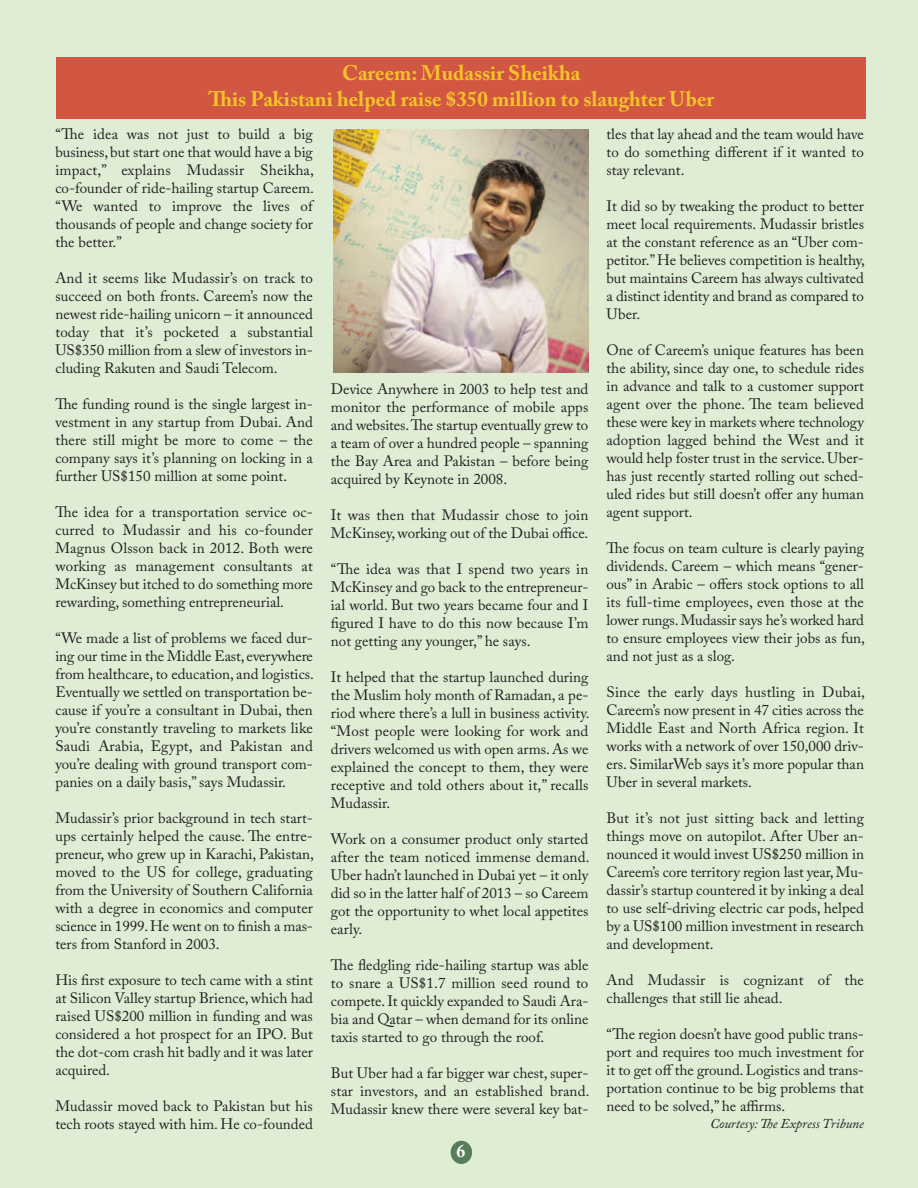
<style>
.page{position:relative;width:918px;height:1188px;background:#deedd4}
.page>*{position:absolute;margin:0;border:0;box-sizing:border-box;transform-origin:0 0}
.t1{font:700 21px/25.2px "Adobe Caslon Pro";color:#f8c329;text-align:center}
.t2{font:700 18px "Adobe Caslon Pro";color:#fff}
.t3{font:15px/18px "Adobe Caslon Pro";color:#231f20;text-align:justify}
.t4{font:italic 13.5px "Adobe Caslon Pro";color:#231f20}
</style>
<div class="page">
<div style="left:451px;top:1141px;width:21px;height:23px;background:#587d5a;border-radius:50%"></div>
<div style="left:57px;top:57px;width:809px;height:62px;background:#d15743"></div>
<img style="left:334px;top:129px;width:255px;height:243px">
<h1 class="t1" style="left:208px;top:63px;width:507px">Careem: Mudassir Sheikha<br>This Pakistani helped raise $350 million to slaughter Uber</h1>
<p class="t3" style="left:55px;top:127px;width:260px">“The idea was not just to build a big business, but start one that would have a big impact,” explains Mudassir Sheikha, co-founder of ride-hailing startup Careem. “We wanted to improve the lives of thousands of people and change society for the better.”</p>
<p class="t3" style="left:55px;top:271px;width:259px">And it seems like Mudassir’s on track to succeed on both fronts. Careem’s now the newest ride-hailing unicorn – it announced today that it’s pocketed a substantial US$350 million from a slew of investors in&shy;cluding Rakuten and Saudi Telecom.</p>
<p class="t3" style="left:55px;top:397px;width:259px">The funding round is the single largest in&shy;vestment in any startup from Dubai. And there still might be more to come – the company says it’s planning on locking in a further US$150 million at some point.</p>
<p class="t3" style="left:55px;top:505px;width:259px">The idea for a transportation service oc&shy;curred to Mudassir and his co-founder Magnus Olsson back in 2012. Both were working as management consultants at McKinsey but itched to do something more rewarding, something entrepreneurial.</p>
<p class="t3" style="left:55px;top:631px;width:260px">“We made a list of problems we faced dur&shy;ing our time in the Middle East, everywhere from healthcare, to education, and logistics.<br>Eventually we settled on transportation be&shy;cause if you’re a consultant in Dubai, then you’re constantly traveling to markets like Saudi Arabia, Egypt, and Pakistan and you’re dealing with ground transport com&shy;panies on a daily basis,”says Mudassir.</p>
<p class="t3" style="left:55px;top:811px;width:260px">Mudassir’s prior background in tech start&shy;ups certainly helped the cause. The entre&shy;preneur, who grew up in Karachi, Pakistan, moved to the US for college, graduating from the University of Southern California with a degree in economics and computer science in 1999.He went on to finish a mas&shy;ters from Stanford in 2003.</p>
<p class="t3" style="left:55px;top:973px;width:259px">His first exposure to tech came with a stint at Silicon Valley startup Brience,which had raised US$200 million in funding and was considered a hot prospect for an IPO. But the dot-com crash hit badly and it was later acquired.</p>
<p class="t3" style="left:55px;top:1099px;width:259px">Mudassir moved back to Pakistan but his tech roots stayed with him. He co-founded</p>
<p class="t3" style="left:331px;top:382px;width:259px">Device Anywhere in 2003 to help test and monitor the performance of mobile apps and websites.The startup eventually grew to a team of over a hundred people – spanning the Bay Area and Pakistan – before being acquired by Keynote in 2008.</p>
<p class="t3" style="left:331px;top:508px;width:259px">It was then that Mudassir chose to join<br>McKinsey,working out of the Dubai office.</p>
<p class="t3" style="left:331px;top:562px;width:259px">“The idea was that I spend two years in McKinsey and go back to the entrepreneur&shy;ial world. But two years became four and I figured I have to do this now because I’m not getting any younger,” he says.</p>
<p class="t3" style="left:331px;top:670px;width:260px">It helped that the startup launched during the Muslim holy month of Ramadan, a pe&shy;riod where there’s a lull in business activity. “Most people were looking for work and drivers welcomed us with open arms.As we explained the concept to them, they were receptive and told others about it,” recalls Mudassir.</p>
<p class="t3" style="left:331px;top:832px;width:260px">Work on a consumer product only started after the team noticed immense demand.<br>Uber hadn’t launched in Dubai yet – it only did so in the latter half of 2013 – so Careem got the opportunity to whet local appetites early.</p>
<p class="t3" style="left:331px;top:958px;width:259px">The fledgling ride-hailing startup was able to snare a US$1.7 million seed round to compete.It quickly expanded to Saudi Ara&shy;bia and Qatar – when demand for its online taxis started to go through the roof.</p>
<p class="t3" style="left:331px;top:1066px;width:260px">But Uber had a far bigger war chest, super&shy;star investors, and an established brand.<br>Mudassir knew there were several key bat-</p>
<p class="t2" style="left:457px;top:1144px;width:10px">6</p>
<p class="t3" style="left:606px;top:127px;width:259px">tles that lay ahead and the team would have to do something different if it wanted to stay relevant.</p>
<p class="t3" style="left:606px;top:199px;width:260px">It did so by tweaking the product to better meet local requirements. Mudassir bristles at the constant reference as an “Uber com&shy;petitor.”He believes competition is healthy, but maintains Careem has always cultivated a distinct identity and brand as compared to Uber.</p>
<p class="t3" style="left:606px;top:343px;width:259px">One of Careem’s unique features has been the ability, since day one, to schedule rides in advance and talk to a customer support agent over the phone. The team believed these were key in markets where technology adoption lagged behind the West and it would help foster trust in the service.Uber&shy;has just recently started rolling out sched&shy;uled rides but still doesn’t offer any human agent support.</p>
<p class="t3" style="left:606px;top:541px;width:260px">The focus on team culture is clearly paying dividends. Careem – which means “gener&shy;ous” in Arabic – offers stock options to all its full-time employees, even those at the lower rungs.Mudassir says he’s worked hard to ensure employees view their jobs as fun, and not just as a slog.</p>
<p class="t3" style="left:606px;top:685px;width:260px">Since the early days hustling in Dubai, Careem’s now present in 47 cities across the Middle East and North Africa region. It works with a network of over 150,000 driv&shy;ers. SimilarWeb says it’s more popular than Uber in several markets.</p>
<p class="t3" style="left:606px;top:811px;width:259px">But it’s not just sitting back and letting things move on autopilot. After Uber an&shy;nounced it would invest US$250 million in Careem’s core territory region last year,Mu&shy;dassir’s startup countered it by inking a deal to use self-driving electric car pods, helped by a US$100 million investment in research and development.</p>
<p class="t3" style="left:606px;top:973px;width:259px">And Mudassir is cognizant of the challenges that still lie ahead.</p>
<p class="t3" style="left:606px;top:1027px;width:259px">“The region doesn’t have good public trans&shy;port and requires too much investment for it to get offthe ground.Logistics and trans&shy;portation continue to be big problems that need to be solved,” he affirms.</p>
<p class="t4" style="left:710px;top:1119px;width:155px">Courtesy:The Express Tribune</p>
</div>
